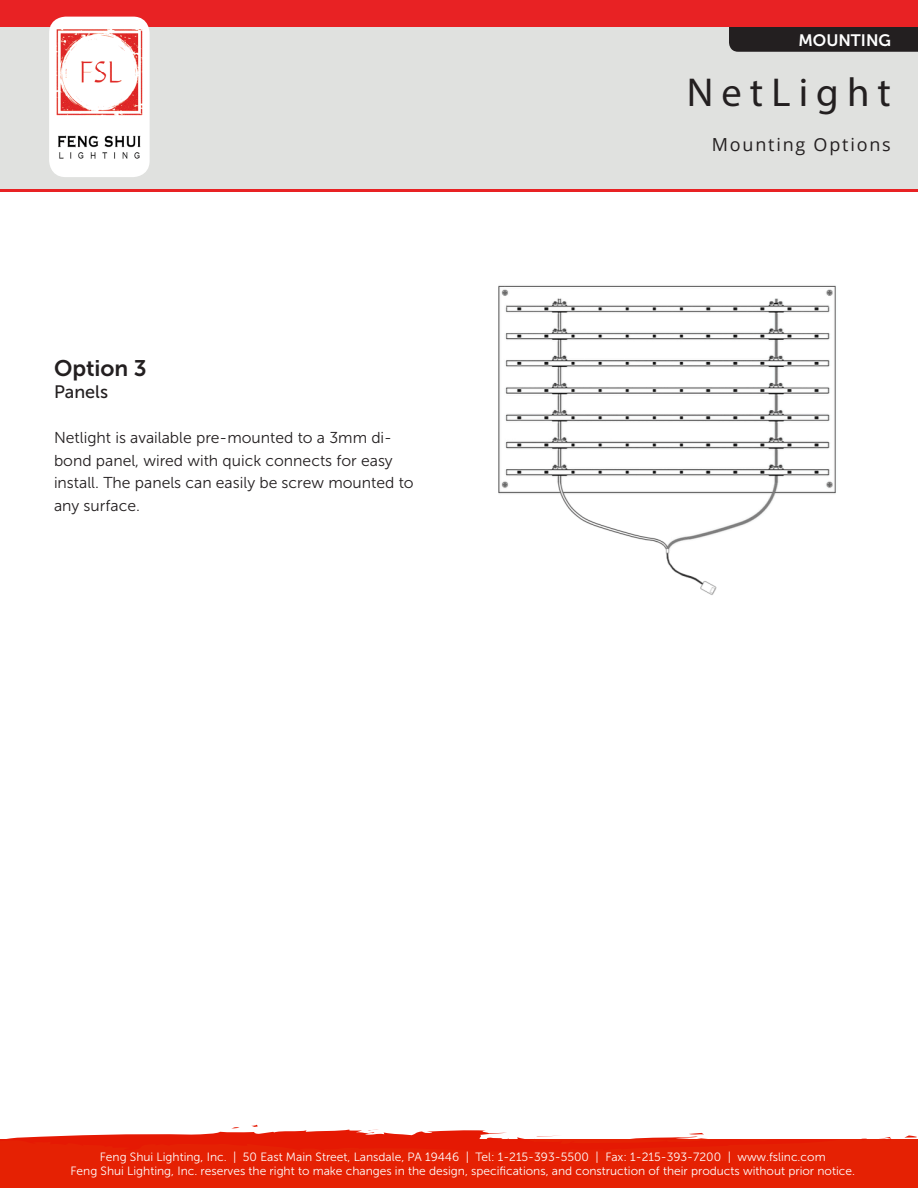
<style>
.page{position:relative;width:918px;height:1188px;background:#fff}
.page>*{position:absolute;margin:0;border:0;box-sizing:border-box;transform-origin:0 0}
.t1{font:40.5px "Myriad Pro";letter-spacing:.2em;color:#231f20}
.t2{font:22.5px "Museo Sans 700";color:#231f20}
.t3{font:18px "Open Sans";letter-spacing:.1em;color:#231f20}
.t4{font:18px "Museo Sans 500";color:#231f20}
.t5{font:16.5px "Museo Sans 700";color:#fff}
.t6{font:15.75px/22.5px "Museo Sans 300";color:#231f20}
.t7{font:12px/14.4px "Museo Sans 300";color:#fff;text-align:center}
</style>
<div class="page">
<div style="left:0;top:0;width:918px;height:189px;background:#e0e1df"></div>
<div style="left:0;top:1140px;width:918px;height:48px;background:#e52103"></div>
<svg style="left:904px;top:1135px;width:13px;height:3px"></svg>
<svg style="left:878px;top:1137px;width:17px;height:3px"></svg>
<svg style="left:0;top:1124px;width:839px;height:16px"></svg>
<div style="left:729px;top:27px;width:189px;height:25px;background:#231f20"></div>
<div style="left:0;top:0;width:918px;height:27px;background:#e82224"></div>
<hr style="left:0;top:189px;width:918px;height:3px;background:#e82224">
<div style="left:49px;top:17px;width:101px;height:160px;background:#fff;border-radius:16px"></div>
<img style="left:56px;top:29px;width:87px;height:130px">
<img style="left:498px;top:285px;width:338px;height:310px">
<h3 class="t5" style="left:798px;top:31px;width:91px">MOUNTING</h3>
<h1 class="t1" style="left:687px;top:68px;width:205px">NetLight</h1>
<h2 class="t2" style="left:54px;top:355px;width:94px">Option 3</h2>
<h3 class="t4" style="left:54px;top:382px;width:56px">Panels</h3>
<h3 class="t6" style="left:54px;top:427px;width:361px">Netlight is available pre-mounted to a 3mm di&shy;bond panel, wired with quick connects for easy install. The panels can easily be screw mounted to any surface.</h3>
<h3 class="t3" style="left:712px;top:132px;width:181px">Mounting Options</h3>
<p class="t7" style="left:70px;top:1149px;width:786px">Feng Shui Lighting, Inc. | 50 East Main Street, Lansdale, PA 19446 | Tel: 1-215-393-5500 | Fax: 1-215-393-7200 | www.fslinc.com<br>Feng Shui Lighting, Inc. reserves the right to make changes in the design, specifications, and construction of their products without prior notice.</p>
</div>
